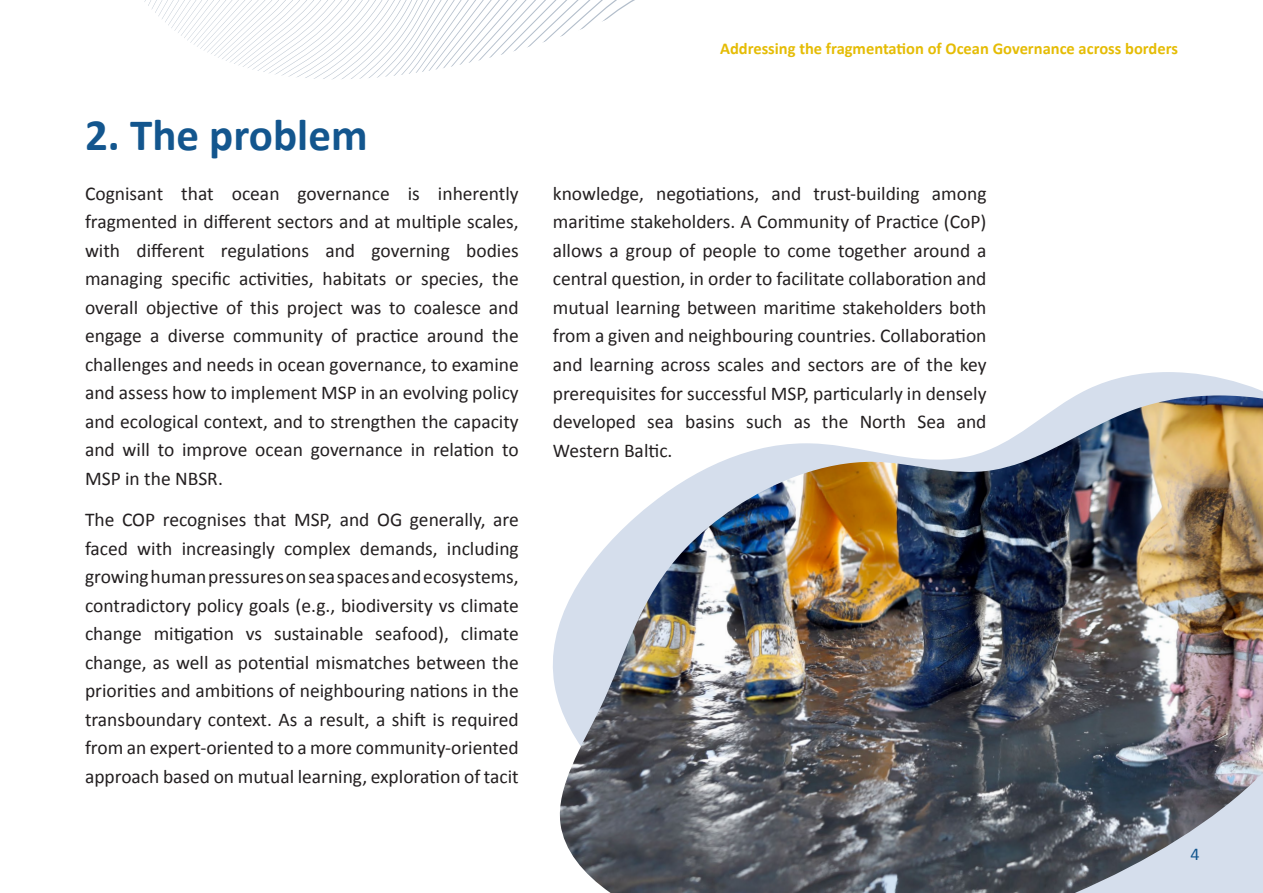
<style>
.page{position:relative;width:1263px;height:893px;background:#fff}
.page>*{position:absolute;margin:0;border:0;box-sizing:border-box;transform-origin:0 0}
.t1{font:700 45px "Calibri";color:#13568e}
.t2{font:19.5px/28.5px "Calibri";color:#231f20;text-align:justify}
.t3{font:18px "Calibri";color:#13568e}
.t4{font:700 16.5px "Calibri";color:#e5bc05}
</style>
<div class="page">
<svg style="left:553px;top:372px;width:710px;height:319px"></svg>
<img style="left:556px;top:395px;width:707px;height:498px">
<svg style="left:144px;top:0;width:491px;height:80px"></svg>
<h1 class="t1" style="left:85px;top:103px;width:284px">2. The problem</h1>
<p class="t2" style="left:85px;top:178px;width:435px">Cognisant that ocean governance is inherently fragmented in different sectors and at multiple scales, with different regulations and governing bodies managing specific activities, habitats or species, the overall objective of this project was to coalesce and engage a diverse community of practice around the challenges and needs in ocean governance, to examine and assess how to implement MSP in an evolving policy and ecological context, and to strengthen the capacity and will to improve ocean governance in relation to MSP in the NBSR.</p>
<p class="t2" style="left:85px;top:505px;width:435px">The COP recognises that MSP, and OG generally, are faced with increasingly complex demands, including growing human pressures on sea spaces and ecosystems, contradictory policy goals (e.g., biodiversity vs climate change mitigation vs sustainable seafood), climate change, as well as potential mismatches between the priorities and ambitions of neighbouring nations in the transboundary context. As a result, a shift is required from an expert-oriented to a more community-oriented approach based on mutual learning, exploration of tacit</p>
<p class="t4" style="left:720px;top:37px;width:459px">Addressing the fragmentation of Ocean Governance across borders</p>
<p class="t2" style="left:553px;top:179px;width:435px">knowledge, negotiations, and trust-building among maritime stakeholders. A Community of Practice (CoP) allows a group of people to come together around a central question, in order to facilitate collaboration and mutual learning between maritime stakeholders both from a given and neighbouring countries. Collaboration and learning across scales and sectors are of the key prerequisites for successful MSP, particularly in densely developed sea basins such as the North Sea and Western Baltic.</p>
<p class="t3" style="left:1190px;top:841px;width:11px">4</p>
</div>
